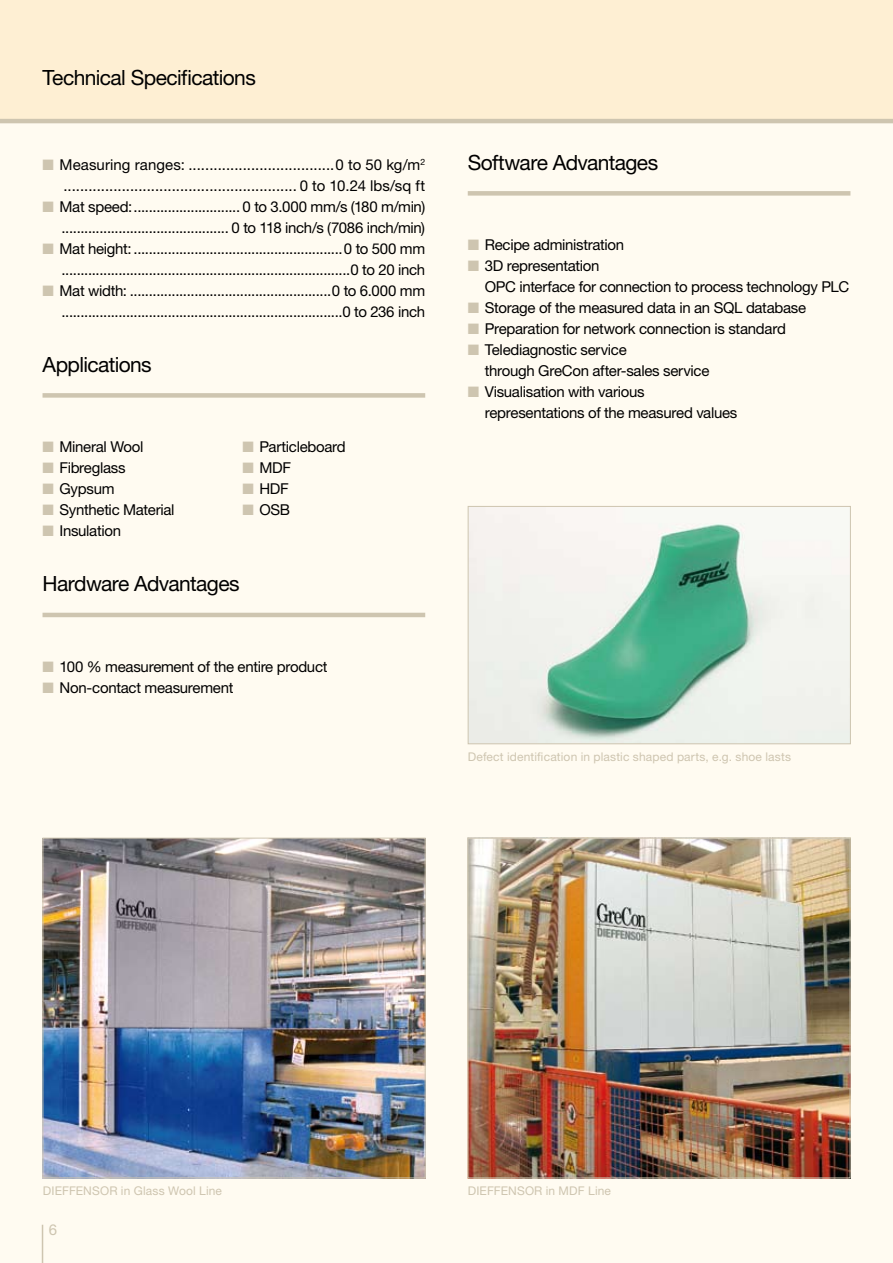
<style>
.page{position:relative;width:893px;height:1263px;background:#fffbf1}
.page>*{position:absolute;margin:0;border:0;box-sizing:border-box;transform-origin:0 0}
.t1{font:21px "Helvetica Neue LT Std";letter-spacing:-.03em;color:#000}
.t2{font:15px/21px "Helvetica Neue LT Std";letter-spacing:-.02em;color:#000;text-align:right}
.t3{font:15px/21px "Helvetica Neue LT Std";letter-spacing:.005em;color:#000}
.t4{font:15px "Helvetica Neue LT Std";color:#cec5b0}
.t5{font:12px "Helvetica Neue LT Std";letter-spacing:.01em;color:#cec5b0}
.s1{color:#cec5b0}
</style>
<div class="page">
<div style="left:0;top:0;width:893px;height:123px;background:#feefd3"></div>
<img style="left:469px;top:840px;width:379px;height:336px">
<div style="left:467px;top:838px;width:383px;height:340px;border:1px solid #cec5b0"></div>
<img style="left:43px;top:840px;width:383px;height:339px">
<div style="left:43px;top:838px;width:383px;height:340px;border:1px solid #cec5b0"></div>
<img style="left:470px;top:523px;width:379px;height:219px">
<div style="left:468px;top:506px;width:383px;height:238px;border:1px solid #cec5b0"></div>
<div style="left:43px;top:393px;width:382px;height:5px;background:#cec5b0"></div>
<hr style="left:43px;top:613px;width:382px;height:4px;background:#cec5b0">
<div style="left:468px;top:191px;width:382px;height:5px;background:#cec5b0"></div>
<hr style="left:42px;top:1225px;width:1px;height:38px;background:#cec5b0">
<h1 class="t1" style="left:42px;top:65px;width:215px">Technical Specifications</h1>
<p class="t3" style="left:60px;top:154px;width:367px">Measuring ranges: ...................................0 to 50 kg/m<sup>2 </sup>........................................................ 0 to 10.24 lbs/sq ft</p>
<p class="t2" style="left:43px;top:196px;width:384px"><span class="s1">■</span> Mat speed:............................ 0 to 3.000 mm/s (180 m/min) ............................................ 0 to 118 inch/s (7086 inch/min)</p>
<p class="t2" style="left:43px;top:238px;width:384px"><span class="s1">■</span> Mat height: .......................................................0 to 500 mm ............................................................................0 to 20 inch</p>
<p class="t2" style="left:43px;top:280px;width:384px"><span class="s1">■</span> Mat width: .....................................................0 to 6.000 mm ..........................................................................0 to 236 inch</p>
<h1 class="t1" style="left:43px;top:352px;width:111px">Applications</h1>
<p class="t2" style="left:242px;top:436px;width:105px"><span class="s1">■</span> Particleboard</p>
<p class="t2" style="left:242px;top:457px;width:50px"><span class="s1">■</span> MDF</p>
<p class="t2" style="left:242px;top:478px;width:48px"><span class="s1">■</span> HDF</p>
<p class="t2" style="left:242px;top:499px;width:49px"><span class="s1">■</span> OSB</p>
<p class="t2" style="left:43px;top:436px;width:103px"><span class="s1">■</span> Mineral Wool</p>
<p class="t2" style="left:43px;top:457px;width:85px"><span class="s1">■</span> Fibreglass</p>
<p class="t2" style="left:43px;top:478px;width:73px"><span class="s1">■</span> Gypsum</p>
<p class="t2" style="left:43px;top:499px;width:134px"><span class="s1">■</span> Synthetic Material</p>
<p class="t2" style="left:43px;top:520px;width:80px"><span class="s1">■</span> Insulation</p>
<h1 class="t1" style="left:43px;top:571px;width:199px">Hardware Advantages</h1>
<p class="t2" style="left:43px;top:656px;width:287px"><span class="s1">■</span> 100 % measurement of the entire product</p>
<p class="t2" style="left:43px;top:677px;width:192px"><span class="s1">■</span> Non-contact measurement</p>
<h1 class="t1" style="left:468px;top:150px;width:192px">Software Advantages</h1>
<p class="t2" style="left:468px;top:234px;width:158px"><span class="s1">■</span> Recipe administration</p>
<p class="t2" style="left:485px;top:255px;width:366px;text-align:left;text-indent:-17px"><span class="s1">■</span> 3D representation<br>OPC interface for connection to process technology PLC</p>
<p class="t2" style="left:468px;top:297px;width:340px"><span class="s1">■</span> Storage of the measured data in an SQL database</p>
<p class="t2" style="left:468px;top:318px;width:320px"><span class="s1">■</span> Preparation for network connection is standard</p>
<p class="t2" style="left:485px;top:339px;width:226px;text-align:left;text-indent:-17px"><span class="s1">■</span> Telediagnostic service<br>through GreCon after-sales service</p>
<p class="t2" style="left:485px;top:381px;width:254px;text-align:left;text-indent:-17px"><span class="s1">■</span> Visualisation with various representations of the measured values</p>
<p class="t5" style="left:468px;top:750px;width:325px">Defect identification in plastic shaped parts, e.g. shoe lasts</p>
<p class="t5" style="left:43px;top:1183px;width:181px">DIEFFENSOR in Glass Wool Line</p>
<p class="t4" style="left:49px;top:1221px;width:10px">6</p>
<p class="t5" style="left:468px;top:1183px;width:145px">DIEFFENSOR in MDF Line</p>
</div>
